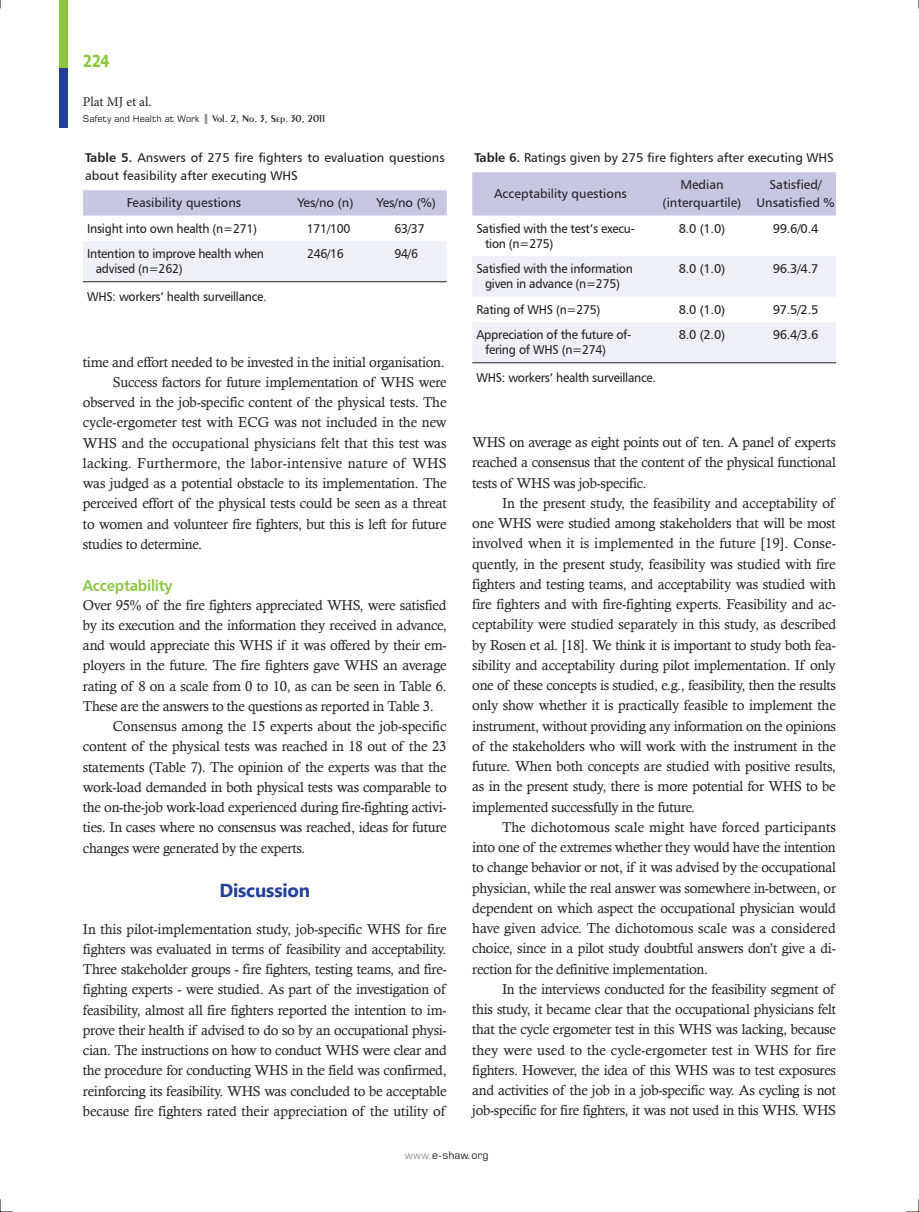
<style>
.page{position:relative;width:919px;height:1212px;background:#fff}
.page>*{position:absolute;margin:0;border:0;box-sizing:border-box;transform-origin:0 0}
.서론{font:700 18.75px "Segoe UI";letter-spacing:-.01em;color:#223f99}
.t1{font:700 16.5px "Tahoma";color:#8bc63e;scale:.85 1}
._1__제목{font:15.75px "Humanist 777 BT Bold B";letter-spacing:-.02em;color:#8bc63e;scale:.95 1}
.본문{font:14.25px/20.2px "Calisto";letter-spacing:-.02em;color:#231f20;text-align:justify}
.t2{font:13.5px "Minion Pro";color:#231f20}
.표_본문{font:12.75px/15px "Humanist 777 BT Roman B";letter-spacing:-.02em;color:#231f20;scale:.95 1}
.표_-_제목{font:12.75px/18px "Humanist 777 BT Roman B";color:#231f20}
.표_1_line{font:12.75px/18px "Humanist 777 BT Roman B";color:#231f20;text-align:center}
.표_본문-2{font:12.75px "Humanist 777 BT Roman B";letter-spacing:-.02em;color:#231f20}
.t3{font:600 10.5px "Exotic 350 BT";color:#231f20}
.t4{font:10.5px "Square 721 BT";color:#231f20}
.s1{font-family:"Square 721 BT";font-weight:400;font-size:9px}
.s2{font-family:"Ewie D";font-weight:400;font-size:12px;color:#939598}
.s3{font-family:"Humanist 777 BT Bold B"}
.s4{color:#939598}
</style>
<div class="page">
<div style="left:60px;top:0;width:8px;height:68px;background:#8bc63e"></div>
<div style="left:60px;top:68px;width:8px;height:60px;background:#223f99"></div>
<svg style="left:83px;top:190px;width:363px;height:91px"></svg>
<hr style="left:83px;top:281px;width:202px;height:1px;background:#231f20">
<hr style="left:285px;top:281px;width:81px;height:1px;background:#231f20">
<hr style="left:366px;top:281px;width:80px;height:1px;background:#231f20">
<svg style="left:472px;top:172px;width:364px;height:190px"></svg>
<hr style="left:472px;top:362px;width:176px;height:1px;background:#231f20">
<hr style="left:648px;top:362px;width:107px;height:1px;background:#231f20">
<hr style="left:755px;top:362px;width:81px;height:1px;background:#231f20">
<svg style="left:0;top:1199px;width:13px;height:13px"></svg>
<svg style="left:906px;top:1199px;width:13px;height:13px"></svg>
<p class="t1" style="left:83px;top:50px;width:33px">224</p>
<p class="t2" style="left:83px;top:93px;width:70px">Plat MJ et al.</p>
<p class="t3" style="left:83px;top:113px;width:244px"><span class="s1">Safety and Health at Work</span> <span class="s2">|</span> Vol. 2, No. 3, Sep. 30, 2011</p>
<p class="표_-_제목" style="left:85px;top:148px;width:361px"><span class="s3">Table 5.</span> Answers of 275 fire fighters to evaluation questions about feasibility after executing WHS</p>
<p class="표_1_line" style="left:127px;top:194px;width:116px">Feasibility questions</p>
<p class="표_1_line" style="left:297px;top:194px;width:57px">Yes/no (n)</p>
<p class="표_1_line" style="left:376px;top:194px;width:61px">Yes/no (%)</p>
<p class="표_본문" style="left:87px;top:221px;width:180px">Insight into own health (n=271)</p>
<p class="표_본문" style="left:307px;top:221px;width:47px">171/100</p>
<p class="표_본문" style="left:394px;top:221px;width:33px">63/37</p>
<p class="표_본문" style="left:96px;top:246px;width:179px;text-indent:-9px">Intention to improve health when advised (n=262)</p>
<p class="표_본문" style="left:307px;top:246px;width:40px">246/16</p>
<p class="표_본문" style="left:394px;top:246px;width:26px">94/6</p>
<p class="표_본문" style="left:87px;top:289px;width:190px">WHS: workers’ health surveillance.</p>
<p class="본문" style="left:83px;top:351px;width:363px">time and effort needed to be invested in the initial organisation.</p>
<p class="본문" style="left:83px;top:372px;width:365px;text-indent:30px">Success factors for future implementation of WHS were observed in the job-specific content of the physical tests. The cycle-ergometer test with ECG was not included in the new WHS and the occupational physicians felt that this test was lacking. Furthermore, the labor-intensive nature of WHS was judged as a potential obstacle to its implementation. The perceived effort of the physical tests could be seen as a threat to women and volunteer fire fighters, but this is left for future studies to determine.</p>
<p class="_1__제목" style="left:83px;top:575px;width:96px">Acceptability</p>
<p class="본문" style="left:83px;top:594px;width:365px">Over 95% of the fire fighters appreciated WHS, were satisfied by its execution and the information they received in advance, and would appreciate this WHS if it was offered by their em&shy;ployers in the future. The fire fighters gave WHS an average rating of 8 on a scale from 0 to 10, as can be seen in Table 6.<br>These are the answers to the questions as reported in Table 3.</p>
<p class="본문" style="left:83px;top:716px;width:365px;text-indent:30px">Consensus among the 15 experts about the job-specific content of the physical tests was reached in 18 out of the 23 statements (Table 7). The opinion of the experts was that the work-load demanded in both physical tests was comparable to the on-the-job work-load experienced during fire-fighting activi&shy;ties. In cases where no consensus was reached, ideas for future changes were generated by the experts.</p>
<p class="서론" style="left:219px;top:877px;width:92px">Discussion</p>
<p class="본문" style="left:83px;top:918px;width:365px">In this pilot-implementation study, job-specific WHS for fire fighters was evaluated in terms of feasibility and acceptability.<br>Three stakeholder groups - fire fighters, testing teams, and fire&shy;fighting experts - were studied. As part of the investigation of feasibility, almost all fire fighters reported the intention to im&shy;prove their health if advised to do so by an occupational physi&shy;cian. The instructions on how to conduct WHS were clear and the procedure for conducting WHS in the field was confirmed, reinforcing its feasibility. WHS was concluded to be acceptable because fire fighters rated their appreciation of the utility of</p>
<p class="표_-_제목" style="left:474px;top:148px;width:361px"><span class="s3">Table 6.</span> Ratings given by 275 fire fighters after executing WHS</p>
<p class="표_1_line" style="left:494px;top:185px;width:134px">Acceptability questions</p>
<p class="표_1_line" style="left:662px;top:176px;width:80px">Median (interquartile)</p>
<p class="표_1_line" style="left:769px;top:176px;width:54px">Satisfied/</p>
<p class="표_1_line" style="left:756px;top:194px;width:80px">Unsatisfied %</p>
<p class="표_본문" style="left:485px;top:221px;width:159px;text-indent:-9px">Satisfied with the test’s execu&shy;tion (n=275)</p>
<p class="표_본문-2" style="left:678px;top:221px;width:48px">8.0 (1.0)</p>
<p class="표_본문-2" style="left:772px;top:221px;width:47px">99.6/0.4</p>
<p class="표_본문" style="left:476px;top:261px;width:166px;text-align:center">Satisfied with the information given in advance (n=275)</p>
<p class="표_본문-2" style="left:678px;top:261px;width:48px">8.0 (1.0)</p>
<p class="표_본문-2" style="left:772px;top:261px;width:47px">96.3/4.7</p>
<p class="표_본문" style="left:476px;top:302px;width:132px">Rating of WHS (n=275)</p>
<p class="표_본문-2" style="left:678px;top:302px;width:48px">8.0 (1.0)</p>
<p class="표_본문-2" style="left:772px;top:302px;width:47px">97.5/2.5</p>
<p class="표_본문" style="left:485px;top:327px;width:155px;text-indent:-9px">Appreciation of the future of&shy;fering of WHS (n=274)</p>
<p class="표_본문-2" style="left:678px;top:327px;width:48px">8.0 (2.0)</p>
<p class="표_본문-2" style="left:772px;top:327px;width:47px">96.4/3.6</p>
<p class="표_본문" style="left:476px;top:370px;width:190px">WHS: workers’ health surveillance.</p>
<p class="본문" style="left:472px;top:432px;width:365px">WHS on average as eight points out of ten. A panel of experts reached a consensus that the content of the physical functional tests of WHS was job-specific.</p>
<p class="본문" style="left:472px;top:493px;width:365px;text-align:left;text-indent:30px">In the present study, the feasibility and acceptability of one WHS were studied among stakeholders that will be most involved when it is implemented in the future [19]. Conse&shy;quently, in the present study, feasibility was studied with fire fighters and testing teams, and acceptability was studied with fire fighters and with fire-fighting experts. Feasibility and ac&shy;ceptability were studied separately in this study, as described by Rosen et al. [18]. We think it is important to study both fea&shy;sibility and acceptability during pilot implementation. If only one of these concepts is studied, e.g., feasibility, then the results only show whether it is practically feasible to implement the instrument, without providing any information on the opinions of the stakeholders who will work with the instrument in the future. When both concepts are studied with positive results, as in the present study, there is more potential for WHS to be implemented successfully in the future.</p>
<p class="본문" style="left:472px;top:817px;width:365px;text-indent:30px">The dichotomous scale might have forced participants into one of the extremes whether they would have the intention to change behavior or not, if it was advised by the occupational physician, while the real answer was somewhere in-between, or dependent on which aspect the occupational physician would have given advice. The dichotomous scale was a considered choice, since in a pilot study doubtful answers don’t give a di&shy;rection for the definitive implementation.</p>
<p class="본문" style="left:472px;top:979px;width:365px;text-indent:30px">In the interviews conducted for the feasibility segment of this study, it became clear that the occupational physicians felt that the cycle ergometer test in this WHS was lacking, because they were used to the cycle-ergometer test in WHS for fire fighters. However, the idea of this WHS was to test exposures and activities of the job in a job-specific way. As cycling is not job-specific for fire fighters, it was not used in this WHS. WHS</p>
<p class="t4" style="left:405px;top:1148px;width:85px"><span class="s4">www.</span>e-shaw.org</p>
</div>
